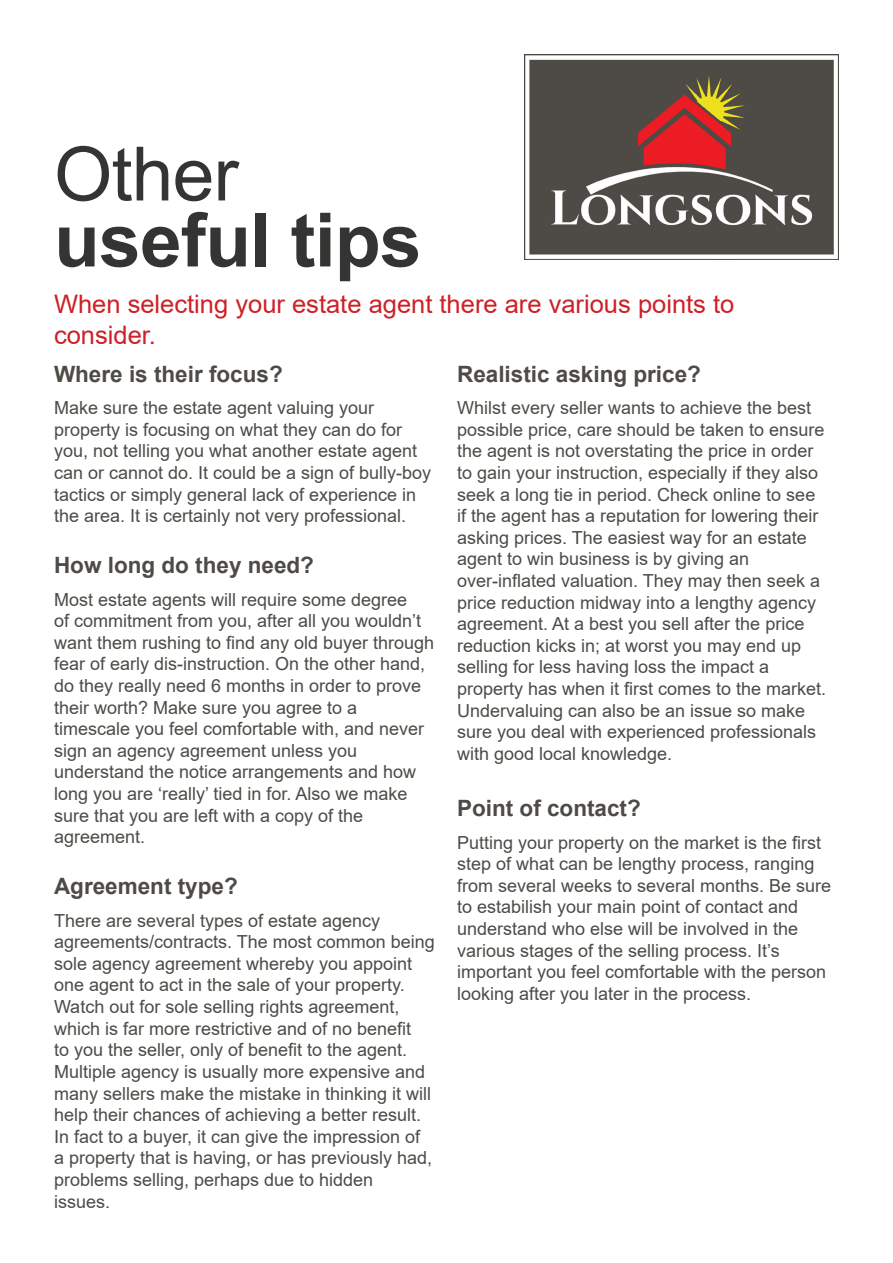
<style>
.page{position:relative;width:893px;height:1263px;background:#fff}
.page>*{position:absolute;margin:0;border:0;box-sizing:border-box;transform-origin:0 0}
.t1{font:700 75px "Arial";letter-spacing:-.01em;color:#343533}
.t2{font:75px "Arial";letter-spacing:-.01em;color:#343533}
.t3{font:25.5px "Arial";color:#cd2027}
.t4{font:700 22.5px "Arial";color:#4e4b46}
.t5{font:18px/21.6px "Arial";color:#4e4b46}
</style>
<div class="page">
<img style="left:525px;top:54px;width:314px;height:206px">
<p class="t2" style="left:54px;top:122px;width:186px">Other</p>
<p class="t1" style="left:54px;top:187px;width:369px">useful tips</p>
<p class="t3" style="left:54px;top:287px;width:682px">When selecting your estate agent there are various points to</p>
<p class="t3" style="left:54px;top:317px;width:104px">consider.</p>
<p class="t4" style="left:54px;top:358px;width:230px">Where is their focus?</p>
<p class="t5" style="left:54px;top:397px;width:322px">Make sure the estate agent valuing your</p>
<p class="t5" style="left:54px;top:418px;width:379px">property is focusing on what they can do for you, not telling you what another estate agent can or cannot do. It could be a sign of bully-boy tactics or simply general lack of experience in the area. It is certainly not very professional.</p>
<p class="t4" style="left:54px;top:549px;width:262px">How long do they need?</p>
<p class="t5" style="left:54px;top:588px;width:382px">Most estate agents will require some degree<br>of commitment from you, after all you wouldn’t want them rushing to find any old buyer through fear of early dis-instruction. On the other hand, do they really need 6 months in order to prove their worth? Make sure you agree to a</p>
<p class="t5" style="left:54px;top:718px;width:372px">timescale you feel comfortable with, and never sign an agency agreement unless you</p>
<p class="t5" style="left:54px;top:761px;width:364px">understand the notice arrangements and how long you are ‘really’ tied in for. Also we make sure that you are left with a copy of the</p>
<p class="t5" style="left:54px;top:826px;width:93px">agreement.</p>
<p class="t4" style="left:54px;top:870px;width:185px">Agreement type?</p>
<p class="t5" style="left:54px;top:909px;width:382px">There are several types of estate agency agreements/contracts. The most common being sole agency agreement whereby you appoint one agent to act in the sale of your property.<br>Watch out for sole selling rights agreement, which is far more restrictive and of no benefit<br>to you the seller, only of benefit to the agent.<br>Multiple agency is usually more expensive and many sellers make the mistake in thinking it will help their chances of achieving a better result.<br>In fact to a buyer, it can give the impression of<br>a property that is having, or has previously had, problems selling, perhaps due to hidden</p>
<p class="t5" style="left:54px;top:1190px;width:58px">issues.</p>
<p class="t4" style="left:457px;top:358px;width:245px">Realistic asking price?</p>
<p class="t5" style="left:457px;top:397px;width:369px">Whilst every seller wants to achieve the best possible price, care should be taken to ensure the agent is not overstating the price in order to gain your instruction, especially if they also seek a long tie in period. Check online to see if the agent has a reputation for lowering their asking prices. The easiest way for an estate agent to win business is by giving an</p>
<p class="t5" style="left:457px;top:570px;width:364px">over-inflated valuation. They may then seek a price reduction midway into a lengthy agency agreement. At a best you sell after the price reduction kicks in; at worst you may end up selling for less having loss the impact a</p>
<p class="t5" style="left:457px;top:678px;width:371px">property has when it first comes to the market.</p>
<p class="t5" style="left:457px;top:699px;width:361px">Undervaluing can also be an issue so make sure you deal with experienced professionals with good local knowledge.</p>
<p class="t4" style="left:457px;top:792px;width:185px">Point of contact?</p>
<p class="t5" style="left:457px;top:831px;width:376px">Putting your property on the market is the first step of what can be lengthy process, ranging from several weeks to several months. Be sure to estabilish your main point of contact and</p>
<p class="t5" style="left:457px;top:918px;width:343px">understand who else will be involved in the</p>
<p class="t5" style="left:457px;top:939px;width:324px">various stages of the selling process. It’s</p>
<p class="t5" style="left:457px;top:961px;width:371px">important you feel comfortable with the person</p>
<p class="t5" style="left:457px;top:982px;width:296px">looking after you later in the process.</p>
</div>
